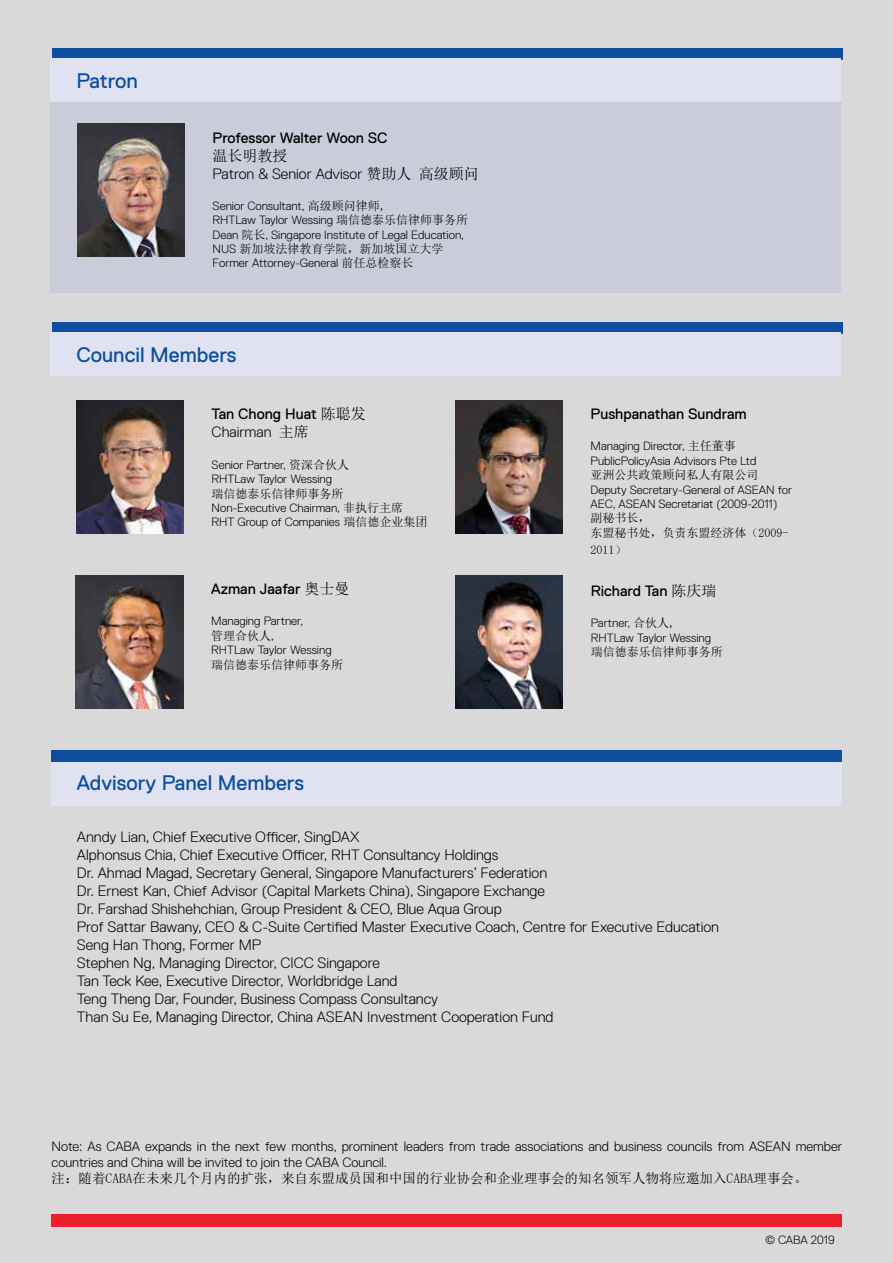
<style>
.page{position:relative;width:893px;height:1263px;background:#d9d9d9}
.page>*{position:absolute;margin:0;border:0;box-sizing:border-box;transform-origin:0 0}
.t1{font:21px "Replica Pro";color:#0d4f9e}
.t2{font:300 15px/18px "Replica Pro";color:#000}
.t3{font:15px/18px "Replica Pro";color:#000}
.t4{font:15px "Sim Sun";color:#000}
.t5{font:300 13.5px/16.2px "Replica Pro";color:#000}
.t6{font:13.5px "Sim Sun";color:#000}
.t7{font:300 12px/14.4px "Replica Pro";color:#000}
.t8{font:12px/14.4px "Sim Sun";color:#000}
.s1{font-family:"Sim Sun";font-weight:400}
.s2{font-family:"Replica Pro";font-weight:300}
.s3{font-family:"Sim Sun"}
.s4{font-weight:300}
</style>
<div class="page">
<div style="left:51px;top:1215px;width:791px;height:12px;background:#ec2028"></div>
<div style="left:50px;top:102px;width:791px;height:191px;background:#caccd9"></div>
<div style="left:52px;top:48px;width:790px;height:11px;background:#0d4f9e"></div>
<div style="left:52px;top:322px;width:790px;height:11px;background:#0d4f9e"></div>
<div style="left:51px;top:750px;width:791px;height:11px;background:#0d4f9e"></div>
<div style="left:50px;top:59px;width:791px;height:43px;background:#e1e2f1"></div>
<div style="left:50px;top:332px;width:791px;height:43px;background:#e1e2f1"></div>
<div style="left:51px;top:762px;width:791px;height:43px;background:#e1e2f1"></div>
<img style="left:77px;top:123px;width:108px;height:134px">
<img style="left:455px;top:400px;width:108px;height:133px">
<img style="left:76px;top:575px;width:107px;height:133px">
<img style="left:76px;top:400px;width:108px;height:133px">
<img style="left:455px;top:575px;width:108px;height:133px">
<h1 class="t1" style="left:76px;top:69px;width:63px">Patron</h1>
<p class="t3" style="left:213px;top:128px;width:176px">Professor Walter Woon SC</p>
<p class="t4" style="left:213px;top:148px;width:76px">温长明教授</p>
<p class="t2" style="left:213px;top:164px;width:268px">Patron &amp; Senior Advisor <span class="s1">赞助人 高级顾问</span></p>
<p class="t7" style="left:213px;top:199px;width:257px">Senior Consultant, <span class="s1">高级顾问律师,<br></span>RHTLaw Taylor Wessing <span class="s1">瑞信德泰乐信律师事务所<br></span>Dean <span class="s1">院长</span>, Singapore Institute of Legal Education,</p>
<p class="t8" style="left:213px;top:242px;width:232px"><span class="s2">NUS</span> 新加坡法律教育学院，新加坡国立大学</p>
<p class="t7" style="left:213px;top:256px;width:202px">Former Attorney-General <span class="s1">前任总检察长</span></p>
<h1 class="t1" style="left:76px;top:343px;width:162px">Council Members</h1>
<p class="t3" style="left:212px;top:405px;width:156px">Tan Chong Huat <span class="s3">陈聪发<br></span><span class="s4">Chairman</span> <span class="s3">主席</span></p>
<p class="t7" style="left:212px;top:457px;width:139px">Senior Partner, <span class="s1">资深合伙人<br></span>RHTLaw Taylor Wessing</p>
<p class="t8" style="left:212px;top:486px;width:133px">瑞信德泰乐信律师事务所</p>
<p class="t7" style="left:212px;top:501px;width:217px">Non-Executive Chairman, <span class="s1">非执行主席<br></span>RHT Group of Companies <span class="s1">瑞信德企业集团</span></p>
<p class="t3" style="left:211px;top:580px;width:140px">Azman Jaafar <span class="s3">奥士曼</span></p>
<p class="t7" style="left:211px;top:614px;width:94px">Managing Partner,</p>
<p class="t8" style="left:211px;top:628px;width:64px">管理合伙人<span class="s2">,</span></p>
<p class="t7" style="left:211px;top:643px;width:122px">RHTLaw Taylor Wessing</p>
<p class="t8" style="left:211px;top:657px;width:133px">瑞信德泰乐信律师事务所</p>
<h1 class="t1" style="left:77px;top:771px;width:229px">Advisory Panel Members</h1>
<p class="t3" style="left:591px;top:405px;width:157px">Pushpanathan Sundram</p>
<p class="t7" style="left:591px;top:439px;width:167px">Managing Director, <span class="s1">主任董事<br></span>PublicPolicyAsia Advisors Pte Ltd</p>
<p class="t8" style="left:591px;top:468px;width:169px">亚洲公共政策顾问私人有限公司</p>
<p class="t7" style="left:591px;top:482px;width:203px">Deputy Secretary-General of ASEAN for<br>AEC, ASEAN Secretariat (2009-2011)</p>
<p class="t8" style="left:591px;top:511px;width:199px">副秘书长，<br>东盟秘书处，负责东盟经济体（2009-</p>
<p class="t8" style="left:591px;top:542px;width:37px">2011）</p>
<p class="t3" style="left:591px;top:582px;width:127px">Richard Tan <span class="s3">陈庆瑞</span></p>
<p class="t7" style="left:591px;top:616px;width:122px">Partner, <span class="s1">合伙人,<br></span>RHTLaw Taylor Wessing</p>
<p class="t8" style="left:591px;top:645px;width:133px">瑞信德泰乐信律师事务所</p>
<p class="t2" style="left:77px;top:827px;width:644px">Anndy Lian, Chief Executive Officer, SingDAX<br>Alphonsus Chia, Chief Executive Officer, RHT Consultancy Holdings<br>Dr. Ahmad Magad, Secretary General, Singapore Manufacturers’ Federation<br>Dr. Ernest Kan, Chief Advisor (Capital Markets China), Singapore Exchange<br>Dr. Farshad Shishehchian, Group President &amp; CEO, Blue Aqua Group<br>Prof Sattar Bawany, CEO &amp; C-Suite Certified Master Executive Coach, Centre for Executive Education Seng Han Thong, Former MP<br>Stephen Ng, Managing Director, CICC Singapore<br>Tan Teck Kee, Executive Director, Worldbridge Land<br>Teng Theng Dar, Founder, Business Compass Consultancy<br>Than Su Ee, Managing Director, China ASEAN Investment Cooperation Fund</p>
<p class="t5" style="left:52px;top:1138px;width:792px">Note: As CABA expands in the next few months, prominent leaders from trade associations and business councils from ASEAN member countries and China will be invited to join the CABA Council.</p>
<p class="t6" style="left:52px;top:1172px;width:758px">注：随着CABA在未来几个月内的扩张，来自东盟成员国和中国的行业协会和企业理事会的知名领军人物将应邀加入CABA理事会。</p>
<p class="t7" style="left:765px;top:1233px;width:71px">© CABA 2019</p>
</div>
